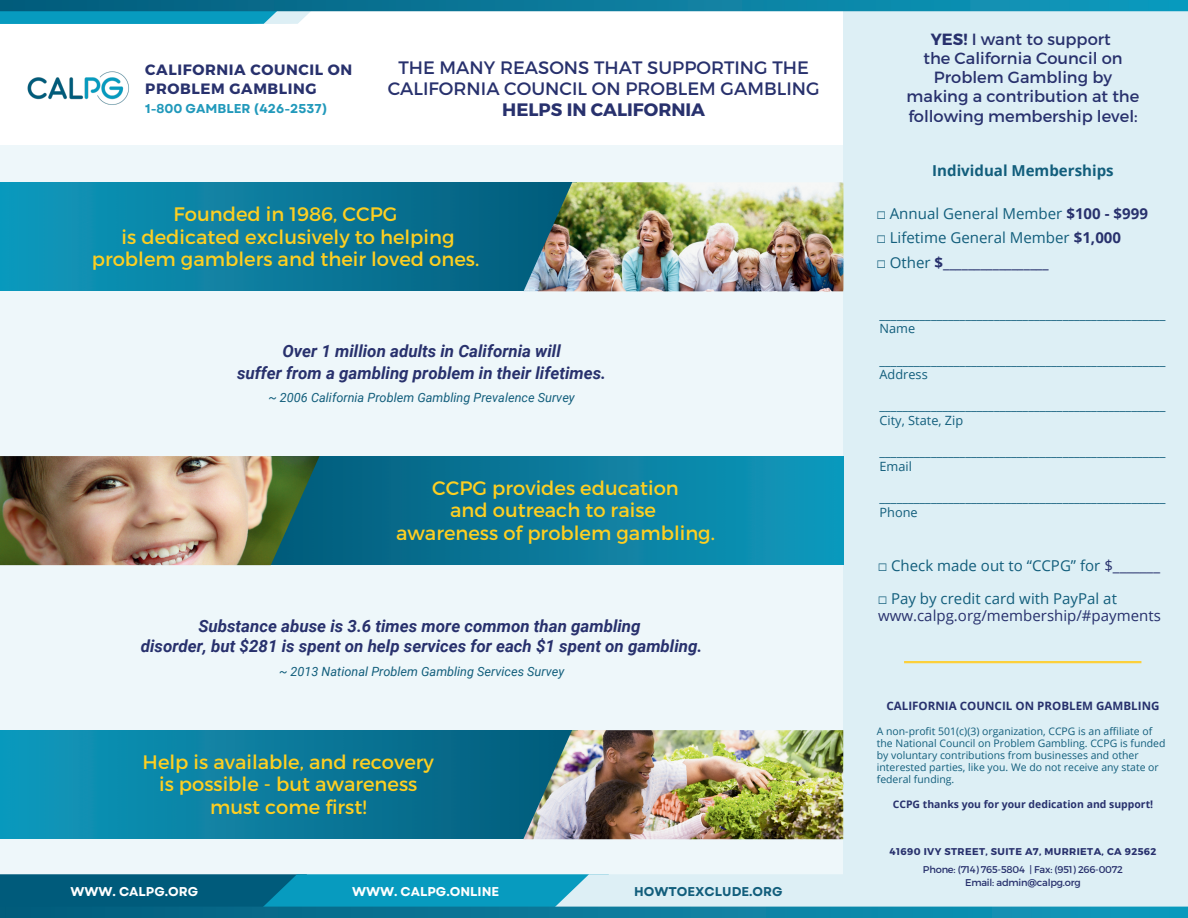
<style>
.page{position:relative;width:1188px;height:918px;background:#fff}
.page>*{position:absolute;margin:0;border:0;box-sizing:border-box;transform-origin:0 0}
.t1{font:19.5px/22.5px "Montserrat";color:#fecf21;text-align:center}
.t2{font:18px/21.3px "Montserrat";color:#28316d;text-align:center}
.t3{font:700 18px "Montserrat";color:#28316d}
.t4{font:italic 700 16.95px/20.2px "Roboto";color:#28316d;text-align:center}
.t5{font:16.2px/19.2px "Montserrat";color:#28316d;text-align:center}
.t6{font:15px/24.8px "Open Sans";color:#125e7c}
.t7{font:15px/16.8px "Open Sans";color:#28316d}
.t8{font:700 15px/19.2px "Montserrat";letter-spacing:.04em;color:#28316d}
.t9{font:700 15px "Open Sans";color:#125e7c}
.t10{font:700 12.9px "Garet";color:#2199bb}
.t11{font:12.75px/14.9px "Open Sans";color:#125e7c}
.t12{font:italic 12.75px "Roboto";color:#125e7c}
.t13{font:700 12.75px "Garet";color:#fff}
.t14{font:700 12.75px "Garet";color:#125e7c}
.t15{font:700 11.55px "Open Sans";color:#28316d}
.t16{font:10.5px/12.1px "Open Sans";color:#125e7c}
.t17{font:700 10.5px "Open Sans";color:#28316d}
.t18{font:9.75px/13px "Montserrat";letter-spacing:-.02em;color:#28316d;text-align:center}
.t19{font:700 9.75px "Montserrat";letter-spacing:.04em;color:#28316d}
.s1{font-weight:700}
.s2{font-family:"Free Mono"}
.s3{font-weight:700;color:#28316d}
.s4{color:#28316d}
.s5{font-family:"Free Mono";color:#125e7c}
.s6{color:#125e7c}
</style>
<div class="page">
<div style="left:0;top:146px;width:843px;height:772px;background:#eef7fa"></div>
<div style="left:0;top:874px;width:307px;height:44px;background:#005b7b"></div>
<svg style="left:178px;top:874px;width:292px;height:33px;fill:#079bbf"></svg>
<svg style="left:470px;top:874px;width:374px;height:33px;background:#a1d7e5"></svg>
<svg style="left:0;top:11px;width:383px;height:13px;fill:#079bbf"></svg>
<img style="left:28px;top:71px;width:101px;height:34px">
<div style="left:844px;top:0;width:344px;height:918px;background:#ddeff5"></div>
<img style="left:0;top:0;width:1188px;height:11px">
<hr style="left:904px;top:661px;width:237px;height:2px;background:#fcd03b">
<img style="left:191px;top:907px;width:997px;height:11px">
<img style="left:320px;top:457px;width:524px;height:108px">
<img style="left:0;top:456px;width:320px;height:109px">
<img style="left:0;top:183px;width:524px;height:108px">
<img style="left:524px;top:182px;width:319px;height:109px">
<img style="left:0;top:731px;width:523px;height:108px">
<img style="left:523px;top:730px;width:320px;height:109px">
<p class="t8" style="left:145px;top:60px;width:208px">CALIFORNIA COUNCIL ON<br>PROBLEM GAMBLING</p>
<p class="t10" style="left:145px;top:101px;width:184px">1-800 GAMBLER (426-2537)</p>
<h2 class="t2" style="left:388px;top:57px;width:434px">THE MANY REASONS THAT SUPPORTING THE<br>CALIFORNIA COUNCIL ON PROBLEM GAMBLING</h2>
<h2 class="t3" style="left:502px;top:99px;width:204px">HELPS IN CALIFORNIA</h2>
<h1 class="t1" style="left:92px;top:203px;width:389px">Founded in 1986, CCPG<br>is dedicated exclusively to helping problem gamblers and their loved ones.</h1>
<h3 class="t4" style="left:237px;top:340px;width:370px;line-height:21.3px">Over 1 million adults in California will<br>suffer from a gambling problem in their lifetimes.</h3>
<p class="t12" style="left:268px;top:389px;width:308px">~ 2006 California Problem Gambling Prevalence Survey</p>
<h1 class="t1" style="left:396px;top:477px;width:320px">CCPG provides education<br>and outreach to raise<br>awareness of problem gambling.</h1>
<h3 class="t4" style="left:141px;top:615px;width:563px">Substance abuse is 3.6 times more common than gambling<br>disorder, but $281 is spent on help services for each $1 spent on gambling.</h3>
<p class="t12" style="left:279px;top:663px;width:287px">~ 2013 National Problem Gambling Services Survey</p>
<h1 class="t1" style="left:143px;top:751px;width:293px">Help is available, and recovery is possible - but awareness must come first!</h1>
<p class="t13" style="left:71px;top:883px;width:129px">WWW. CALPG.ORG</p>
<p class="t13" style="left:352px;top:883px;width:149px">WWW. CALPG.ONLINE</p>
<p class="t14" style="left:634px;top:883px;width:150px">HOWTOEXCLUDE.ORG</p>
<p class="t5" style="left:907px;top:30px;width:234px"><span class="s1">YES!</span> I want to support<br>the California Council on<br>Problem Gambling by making a contribution at the following membership level:</p>
<p class="t9" style="left:932px;top:160px;width:183px">Individual Memberships</p>
<p class="t6" style="left:877px;top:200px;width:273px"><span class="s2">☐</span> Annual General Member <span class="s3">$100 - $999 </span><span class="s2">☐</span> Lifetime General Member <span class="s3">$1,000<br></span><span class="s2">☐</span> Other <span class="s3">$_________________</span></p>
<p class="t11" style="left:880px;top:306px;width:288px">__________________________________________________<br>Name</p>
<p class="t11" style="left:880px;top:352px;width:288px">__________________________________________________<br>Address</p>
<p class="t11" style="left:880px;top:398px;width:288px">__________________________________________________<br>City, State, Zip</p>
<p class="t11" style="left:880px;top:444px;width:288px">__________________________________________________<br>Email</p>
<p class="t11" style="left:880px;top:490px;width:288px">__________________________________________________<br>Phone</p>
<p class="t6" style="left:878px;top:552px;width:283px"><span class="s2">☐</span> Check made out to “CCPG” for <span class="s4">$_______</span></p>
<p class="t7" style="left:878px;top:590px;width:284px"><span class="s5">☐</span> <span class="s6">Pay by credit card with PayPal at </span>www.calpg.org/membership/#payments</p>
<p class="t15" style="left:886px;top:698px;width:275px">CALIFORNIA COUNCIL ON PROBLEM GAMBLING</p>
<p class="t16" style="left:877px;top:724px;width:290px">A non-profit 501(c)(3) organization, CCPG is an affiliate of the National Council on Problem Gambling. CCPG is funded by voluntary contributions from businesses and other interested parties, like you. We do not receive any state or federal funding.</p>
<p class="t17" style="left:893px;top:796px;width:262px">CCPG thanks you for your dedication and support!</p>
<p class="t19" style="left:889px;top:846px;width:268px">41690 IVY STREET, SUITE A7, MURRIETA, CA 92562</p>
<p class="t18" style="left:923px;top:863px;width:202px">Phone: (714) 765-5804 | Fax: (951) 266-0072<br>Email: admin@calpg.org</p>
</div>
